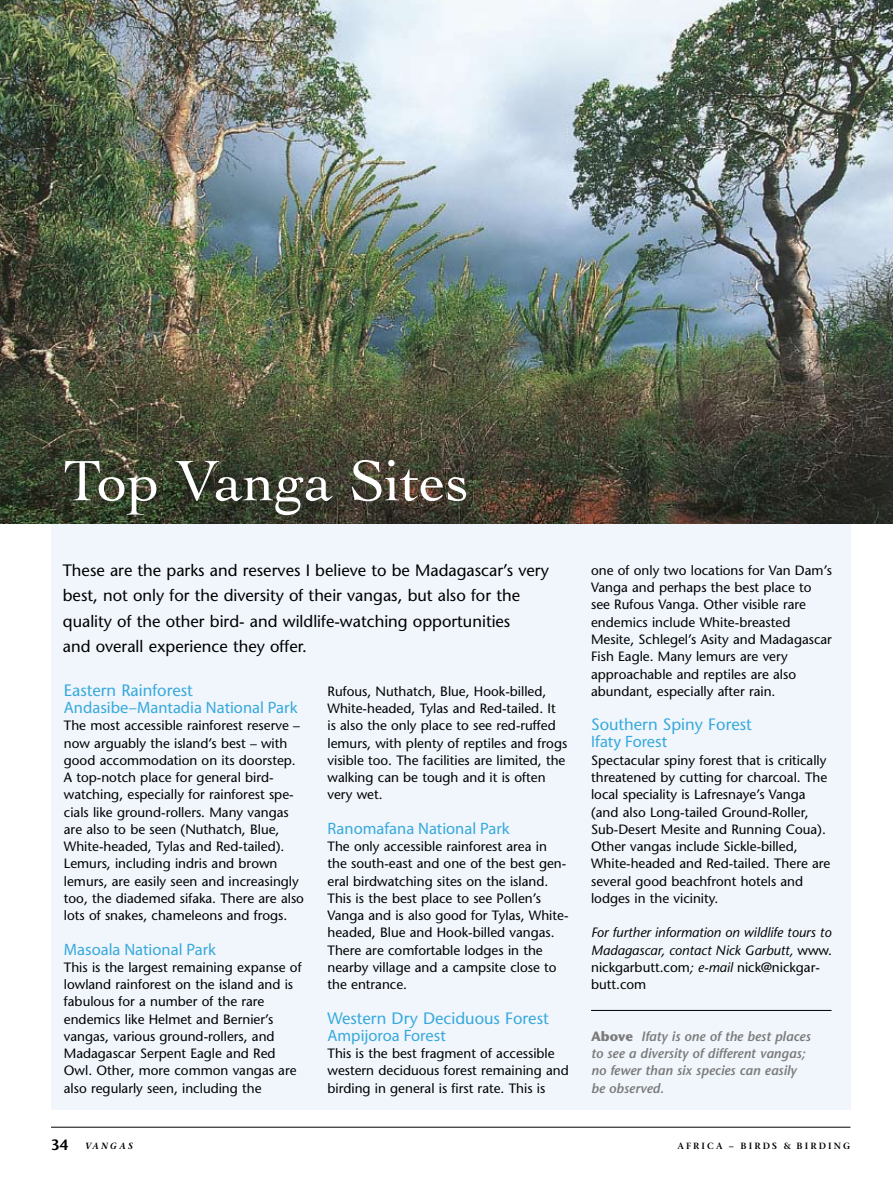
<style>
.page{position:relative;width:893px;height:1191px;background:#fff}
.page>*{position:absolute;margin:0;border:0;box-sizing:border-box;transform-origin:0 0}
.t1{font:60px "Cochin";color:#fff}
.t2{font:16.5px/25.5px "Stone Sans";color:#000}
.t3{font:16.5px "Myriad Pro";color:#38a9dc}
.t4{font:16.5px "Stone Sans";color:#38a9dc}
.t5{font:13.5px/17.2px "Stone Sans";color:#000}
.t6{font:italic 13.5px/17.2px "Stone Sans";color:#000}
.t7{font:italic 600 13.5px/17.2px "Stone Sans";color:#7b7b7a}
.t8{font:600 9px "Stone Serif";letter-spacing:.24em;color:#000}
.t9{font:italic 600 9px "Stone Serif";letter-spacing:.24em;color:#000}
.s1{font-style:normal}
.s2{font-weight:700;font-style:normal}
.s3{font-family:"Stone Sans";font-style:normal;font-size:15px}
</style>
<div class="page">
<div style="left:51px;top:520px;width:799px;height:589px;background:#f0f6fc"></div>
<hr style="left:51px;top:1126px;width:799px;height:1px;background:#000">
<img style="left:0;top:0;width:893px;height:523px">
<hr style="left:591px;top:1010px;width:240px;height:1px;background:#000">
<h1 class="t1" style="left:63px;top:446px;width:408px">Top Vanga Sites</h1>
<p class="t2" style="left:63px;top:557px;width:488px">These are the parks and reserves I believe to be Madagascar’s very best, not only for the diversity of their vangas, but also for the quality of the other bird- and wildlife-watching opportunities<br>and overall experience they offer.</p>
<p class="t4" style="left:64px;top:680px;width:131px">Eastern Rainforest</p>
<p class="t3" style="left:64px;top:697px;width:235px">Andasibe–Mantadia National Park</p>
<p class="t5" style="left:64px;top:717px;width:242px">The most accessible rainforest reserve – now arguably the island’s best – with good accommodation on its doorstep.<br>A top-notch place for general bird&shy;watching, especially for rainforest spe&shy;cials like ground-rollers. Many vangas are also to be seen (Nuthatch, Blue, White-headed, Tylas and Red-tailed).<br>Lemurs, including indris and brown lemurs, are easily seen and increasingly too, the diademed sifaka. There are also lots of snakes, chameleons and frogs.</p>
<p class="t3" style="left:64px;top:939px;width:154px">Masoala National Park</p>
<p class="t5" style="left:64px;top:958px;width:239px">This is the largest remaining expanse of lowland rainforest on the island and is fabulous for a number of the rare endemics like Helmet and Bernier’s vangas, various ground-rollers, and Madagascar Serpent Eagle and Red Owl. Other, more common vangas are also regularly seen, including the</p>
<p class="t5" style="left:327px;top:682px;width:241px">Rufous, Nuthatch, Blue, Hook-billed, White-headed, Tylas and Red-tailed. It is also the only place to see red-ruffed lemurs, with plenty of reptiles and frogs visible too. The facilities are limited, the walking can be tough and it is often very wet.</p>
<p class="t3" style="left:327px;top:818px;width:184px">Ranomafana National Park</p>
<p class="t5" style="left:327px;top:837px;width:242px">The only accessible rainforest area in the south-east and one of the best gen&shy;eral birdwatching sites on the island.<br>This is the best place to see Pollen’s Vanga and is also good for Tylas, White&shy;headed, Blue and Hook-billed vangas.<br>There are comfortable lodges in the nearby village and a campsite close to the entrance.</p>
<p class="t4" style="left:327px;top:1007px;width:223px">Western Dry Deciduous Forest</p>
<p class="t3" style="left:327px;top:1025px;width:120px">Ampijoroa Forest</p>
<p class="t5" style="left:327px;top:1044px;width:243px">This is the best fragment of accessible western deciduous forest remaining and birding in general is first rate. This is</p>
<p class="t5" style="left:591px;top:561px;width:242px">one of only two locations for Van Dam’s Vanga and perhaps the best place to see Rufous Vanga. Other visible rare endemics include White-breasted Mesite, Schlegel’s Asity and Madagascar Fish Eagle. Many lemurs are very approachable and reptiles are also abundant, especially after rain.</p>
<p class="t4" style="left:591px;top:714px;width:162px">Southern Spiny Forest</p>
<p class="t3" style="left:591px;top:732px;width:78px">Ifaty Forest</p>
<p class="t5" style="left:591px;top:751px;width:241px">Spectacular spiny forest that is critically threatened by cutting for charcoal. The local speciality is Lafresnaye’s Vanga (and also Long-tailed Ground-Roller, Sub-Desert Mesite and Running Coua).<br>Other vangas include Sickle-billed, White-headed and Red-tailed. There are several good beachfront hotels and lodges in the vicinity.</p>
<p class="t6" style="left:591px;top:924px;width:242px">For further information on wildlife tours to Madagascar, contact Nick Garbutt, <span class="s1">www. nickgarbutt.com</span>; e-mail <span class="s1">nick@nickgar&shy;butt.com</span></p>
<p class="t7" style="left:591px;top:1027px;width:221px"><span class="s2">Above</span> Ifaty is one of the best places to see a diversity of different vangas; no fewer than six species can easily be observed.</p>
<p class="t9" style="left:51px;top:1140px;width:83px"><span class="s3">34</span> VANGAS</p>
<p class="t8" style="left:678px;top:1140px;width:174px">AFRICA – BIRDS &amp; BIRDING</p>
</div>
